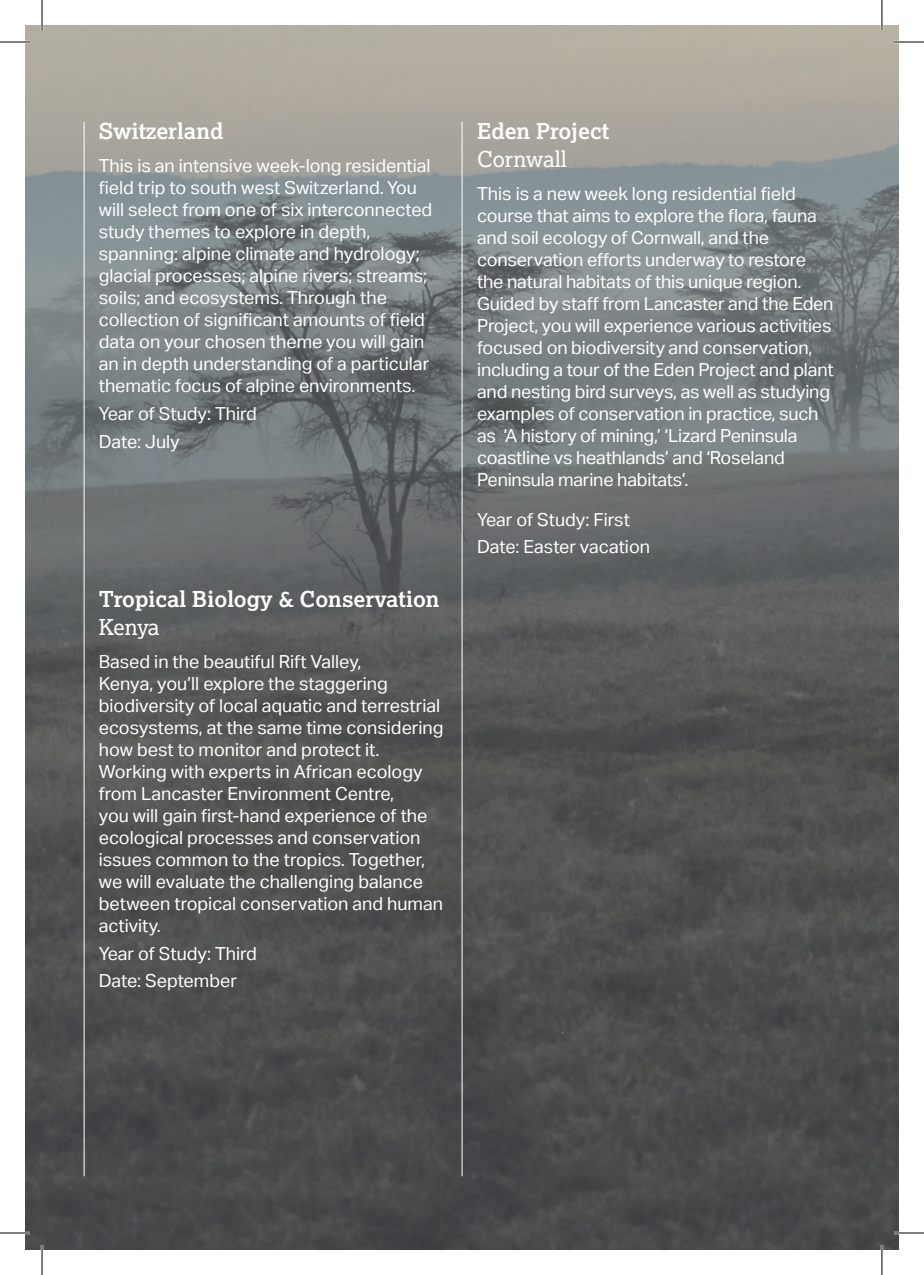
<style>
.page{position:relative;width:924px;height:1275px;background:#fff}
.page>*{position:absolute;margin:0;border:0;box-sizing:border-box;transform-origin:0 0}
.t1{font:700 22px "Lexia";color:#fff}
.t2{font:22px "Lexia";color:#fff}
.t3{font:18px/22px "Aktiv Grotesk";color:#fff}
</style>
<div class="page">
<img style="left:25px;top:25px;width:738px;height:1225px">
<img style="left:763px;top:25px;width:135px;height:1225px">
<hr style="left:461px;top:122px;width:1px;height:1054px;background:#fff">
<hr style="left:84px;top:122px;width:1px;height:1054px;background:#fff">
<hr style="left:0;top:41px;width:30px;height:2px;background:#fff">
<hr style="left:893px;top:41px;width:30px;height:2px;background:#fff">
<hr style="left:0;top:1231px;width:30px;height:3px;background:#fff">
<hr style="left:893px;top:1231px;width:30px;height:3px;background:#fff">
<hr style="left:41px;top:0;width:2px;height:30px;background:#fff">
<hr style="left:41px;top:1245px;width:2px;height:30px;background:#fff">
<hr style="left:880px;top:0;width:2px;height:30px;background:#fff">
<hr style="left:880px;top:1245px;width:2px;height:30px;background:#fff">
<hr style="left:0;top:42px;width:30px;height:1px;background:#000">
<hr style="left:893px;top:42px;width:30px;height:1px;background:#000">
<hr style="left:0;top:1232px;width:30px;height:1px;background:#000">
<hr style="left:893px;top:1232px;width:30px;height:1px;background:#000">
<hr style="left:42px;top:0;width:1px;height:30px;background:#000">
<hr style="left:42px;top:1245px;width:1px;height:30px;background:#000">
<hr style="left:881px;top:0;width:1px;height:30px;background:#000">
<hr style="left:881px;top:1245px;width:1px;height:30px;background:#000">
<p class="t1" style="left:99px;top:117px;width:126px">Switzerland</p>
<p class="t3" style="left:99px;top:154px;width:335px">This is an intensive week-long residential field trip to south west Switzerland. You will select from one of six interconnected study themes to explore in depth, spanning: alpine climate and hydrology; glacial processes; alpine rivers; streams; soils; and ecosystems. Through the collection of significant amounts of field data on your chosen theme you will gain an in depth understanding of a particular thematic focus of alpine environments.</p>
<p class="t3" style="left:99px;top:400px;width:160px;line-height:27.6px">Year of Study: Third<br>Date: July</p>
<p class="t1" style="left:99px;top:585px;width:342px">Tropical Biology &amp; Conservation</p>
<p class="t2" style="left:99px;top:613px;width:62px">Kenya</p>
<p class="t3" style="left:99px;top:650px;width:346px">Based in the beautiful Rift Valley,<br>Kenya, you’ll explore the staggering biodiversity of local aquatic and terrestrial ecosystems, at the same time considering how best to monitor and protect it.<br>Working with experts in African ecology from Lancaster Environment Centre,<br>you will gain first-hand experience of the ecological processes and conservation issues common to the tropics. Together, we will evaluate the challenging balance between tropical conservation and human activity.</p>
<p class="t3" style="left:99px;top:939px;width:160px;line-height:27.6px">Year of Study: Third<br>Date: September</p>
<p class="t1" style="left:477px;top:117px;width:133px">Eden Project</p>
<p class="t2" style="left:477px;top:145px;width:92px">Cornwall</p>
<p class="t3" style="left:477px;top:183px;width:358px">This is a new week long residential field course that aims to explore the flora, fauna and soil ecology of Cornwall, and the conservation efforts underway to restore the natural habitats of this unique region.<br>Guided by staff from Lancaster and the Eden Project, you will experience various activities focused on biodiversity and conservation, including a tour of the Eden Project and plant and nesting bird surveys, as well as studying examples of conservation in practice, such as ‘A history of mining,’ ‘Lizard Peninsula coastline vs heathlands’ and ‘Roseland Peninsula marine habitats’.</p>
<p class="t3" style="left:477px;top:505px;width:174px;line-height:27.6px">Year of Study: First<br>Date: Easter vacation</p>
</div>
